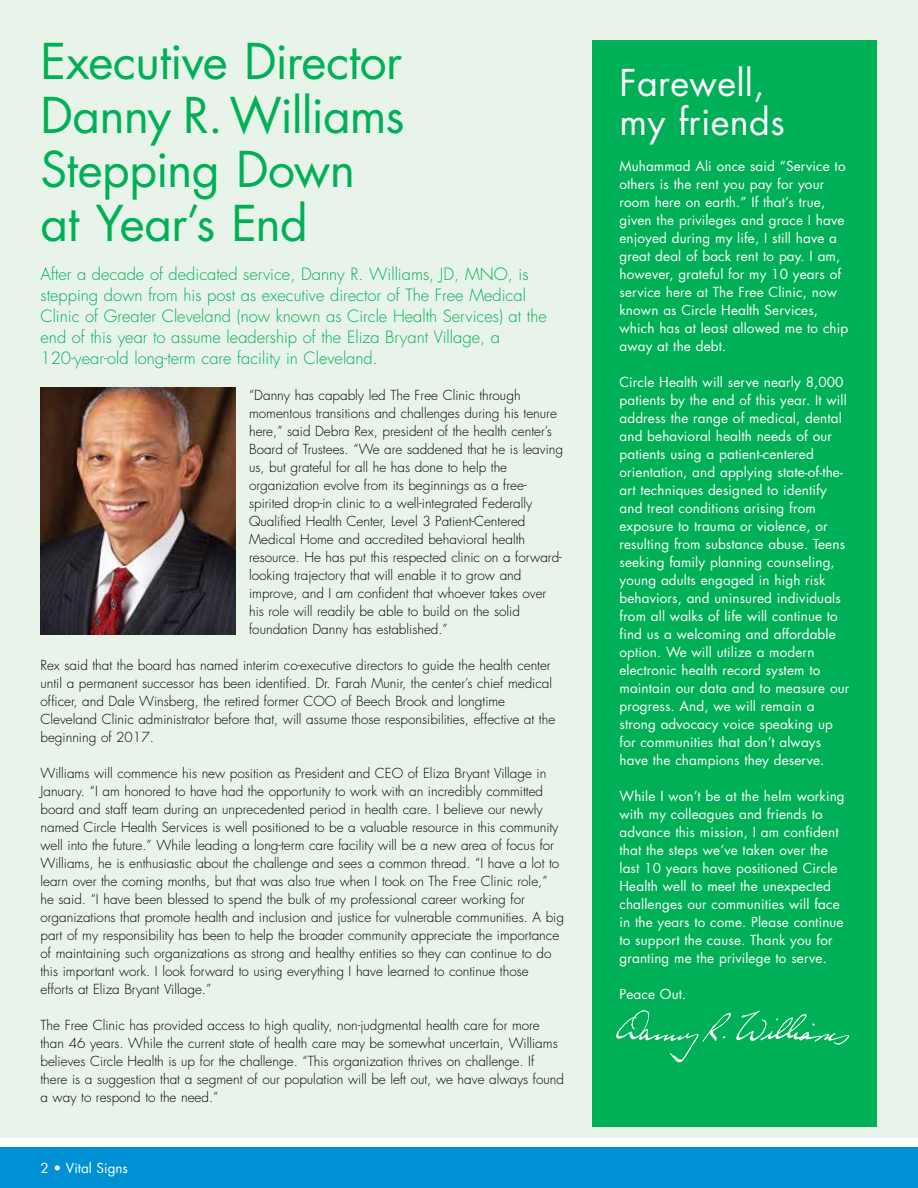
<style>
.page{position:relative;width:918px;height:1188px;background:#fff}
.page>*{position:absolute;margin:0;border:0;box-sizing:border-box;transform-origin:0 0}
.t1{font:48px/54px "Futura";letter-spacing:-.015em;color:#00b057}
.t2{font:36px/39px "Futura";letter-spacing:.01em;color:#fff}
.t3{font:300 16.5px/21px "Futura";color:#00b057}
.t4{font:300 13.5px/18px "Futura";color:#000}
.t5{font:13.5px/18px "Futura";letter-spacing:.01em;color:#fff}
</style>
<div class="page">
<div style="left:0;top:0;width:918px;height:1138px;background:#e8f4e9"></div>
<div style="left:0;top:1148px;width:918px;height:40px;background:#0091d5"></div>
<div style="left:592px;top:40px;width:286px;height:1087px;background:#00b057"></div>
<img style="left:40px;top:387px;width:196px;height:248px">
<img style="left:616px;top:1010px;width:234px;height:53px">
<h1 class="t1" style="left:40px;top:34px;width:366px">Executive Director<br>Danny R. Williams<br>Stepping Down at Year’s End</h1>
<p class="t3" style="left:40px;top:264px;width:508px">After a decade of dedicated service, Danny R. Williams, JD, MNO, is stepping down from his post as executive director of The Free Medical Clinic of Greater Cleveland (now known as Circle Health Services) at the end of this year to assume leadership of the Eliza Bryant Village, a 120-year-old long-term care facility in Cleveland.</p>
<p class="t4" style="left:249px;top:386px;width:316px">“Danny has capably led The Free Clinic through momentous transitions and challenges during his tenure here,” said Debra Rex, president of the health center’s Board of Trustees. “We are saddened that he is leaving us, but grateful for all he has done to help the organization evolve from its beginnings as a free&shy;spirited drop-in clinic to a well-integrated Federally Qualified Health Center, Level 3 Patient-Centered Medical Home and accredited behavioral health resource. He has put this respected clinic on a forward&shy;looking trajectory that will enable it to grow and improve, and I am confident that whoever takes over his role will readily be able to build on the solid foundation Danny has established.”</p>
<p class="t4" style="left:40px;top:656px;width:516px">Rex said that the board has named interim co-executive directors to guide the health center until a permanent successor has been identified. Dr. Farah Munir, the center’s chief medical officer, and Dale Winsberg, the retired former COO of Beech Brook and longtime Cleveland Clinic administrator before that, will assume those responsibilities, effective at the beginning of 2017.</p>
<p class="t4" style="left:40px;top:764px;width:525px">Williams will commence his new position as President and CEO of Eliza Bryant Village in January. “I am honored to have had the opportunity to work with an incredibly committed board and staff team during an unprecedented period in health care. I believe our newly named Circle Health Services is well positioned to be a valuable resource in this community well into the future.” While leading a long-term care facility will be a new area of focus for Williams, he is enthusiastic about the challenge and sees a common thread. “I have a lot to learn over the coming months, but that was also true when I took on The Free Clinic role,” he said. “I have been blessed to spend the bulk of my professional career working for organizations that promote health and inclusion and justice for vulnerable communities. A big part of my responsibility has been to help the broader community appreciate the importance of maintaining such organizations as strong and healthy entities so they can continue to do this important work. I look forward to using everything I have learned to continue those efforts at Eliza Bryant Village.”</p>
<p class="t4" style="left:40px;top:1016px;width:525px">The Free Clinic has provided access to high quality, non-judgmental health care for more than 46 years. While the current state of health care may be somewhat uncertain, Williams believes Circle Health is up for the challenge. “This organization thrives on challenge. If there is a suggestion that a segment of our population will be left out, we have always found a way to respond to the need.”</p>
<p class="t5" style="left:40px;top:1159px;width:89px">2 • Vital Signs</p>
<h2 class="t2" style="left:619px;top:62px;width:167px">Farewell, my friends</h2>
<p class="t5" style="left:619px;top:157px;width:230px">Muhammad Ali once said “Service to others is the rent you pay for your room here on earth.” If that’s true, given the privileges and grace I have enjoyed during my life, I still have a great deal of back rent to pay. I am, however, grateful for my 10 years of service here at The Free Clinic, now known as Circle Health Services, which has at least allowed me to chip away at the debt.</p>
<p class="t5" style="left:619px;top:372px;width:231px">Circle Health will serve nearly 8,000 patients by the end of this year. It will address the range of medical, dental and behavioral health needs of our patients using a patient-centered orientation, and applying state-of-the&shy;art techniques designed to identify and treat conditions arising from exposure to trauma or violence, or resulting from substance abuse. Teens seeking family planning counseling, young adults engaged in high risk behaviors, and uninsured individuals from all walks of life will continue to find us a welcoming and affordable option. We will utilize a modern electronic health record system to maintain our data and to measure our progress. And, we will remain a strong advocacy voice speaking up for communities that don’t always have the champions they deserve.</p>
<p class="t5" style="left:619px;top:786px;width:227px">While I won’t be at the helm working with my colleagues and friends to advance this mission, I am confident that the steps we’ve taken over the last 10 years have positioned Circle Health well to meet the unexpected challenges our communities will face in the years to come. Please continue to support the cause. Thank you for granting me the privilege to serve.</p>
<p class="t5" style="left:619px;top:984px;width:68px">Peace Out.</p>
</div>
